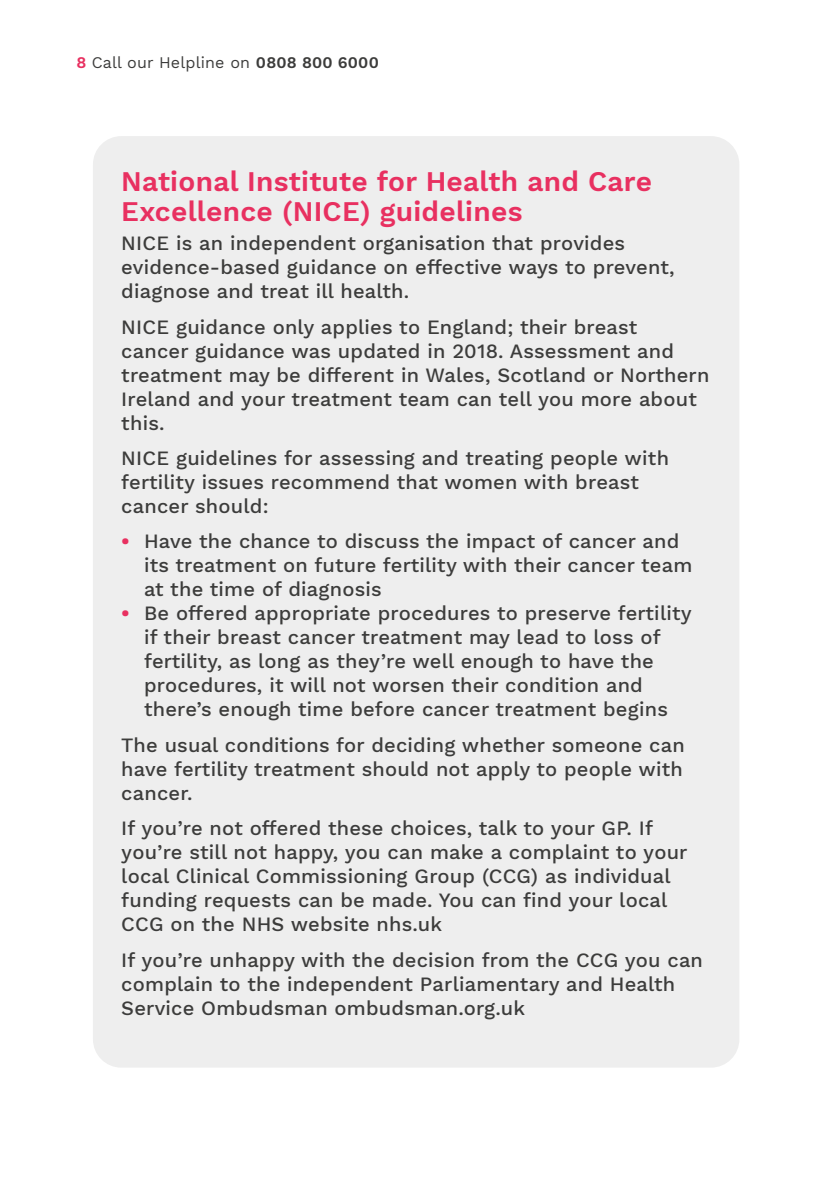
<style>
.page{position:relative;width:840px;height:1191px;background:#fff}
.page>*{position:absolute;margin:0;border:0;box-sizing:border-box;transform-origin:0 0}
.t1{font:600 28px/30px "Work Sans";letter-spacing:.01em;color:#e83060}
.t2{font:500 20px/24px "Work Sans";letter-spacing:.01em;color:#3c3c3b}
.t3{font:16px "Work Sans";letter-spacing:.01em;color:#3c3c3b}
.s1{font-weight:600;color:#e83060}
.s2{font-weight:600}
.s3{font-weight:700;color:#e83060}
</style>
<div class="page">
<div style="left:93px;top:136px;width:646px;height:931px;background:#eee;border-radius:28px"></div>
<p class="t3" style="left:76px;top:53px;width:304px"><span class="s1">8</span> Call our Helpline on <span class="s2">0808 800 6000</span></p>
<h1 class="t1" style="left:121px;top:167px;width:532px">National Institute for Health and Care<br>Excellence (NICE) guidelines</h1>
<p class="t2" style="left:121px;top:232px;width:554px">NICE is an independent organisation that provides evidence-based guidance on effective ways to prevent, diagnose and treat ill health.</p>
<p class="t2" style="left:121px;top:316px;width:589px">NICE guidance only applies to England; their breast cancer guidance was updated in 2018. Assessment and treatment may be different in Wales, Scotland or Northern Ireland and your treatment team can tell you more about this.</p>
<p class="t2" style="left:121px;top:447px;width:549px">NICE guidelines for assessing and treating people with fertility issues recommend that women with breast cancer should:</p>
<p class="t2" style="left:144px;top:530px;width:549px;text-indent:-23px"><span class="s3">•</span> Have the chance to discuss the impact of cancer and its treatment on future fertility with their cancer team at the time of diagnosis</p>
<p class="t2" style="left:144px;top:602px;width:549px;text-indent:-23px"><span class="s3">•</span> Be offered appropriate procedures to preserve fertility if their breast cancer treatment may lead to loss of fertility, as long as they’re well enough to have the procedures, it will not worsen their condition and there’s enough time before cancer treatment begins</p>
<p class="t2" style="left:121px;top:734px;width:564px;text-align:justify">The usual conditions for deciding whether someone can have fertility treatment should not apply to people with cancer.</p>
<p class="t2" style="left:121px;top:817px;width:567px">If you’re not offered these choices, talk to your GP. If you’re still not happy, you can make a complaint to your local Clinical Commissioning Group (CCG) as individual funding requests can be made. You can find your local CCG on the NHS website nhs.uk</p>
<p class="t2" style="left:121px;top:948px;width:583px">If you’re unhappy with the decision from the CCG you can complain to the independent Parliamentary and Health<br>Service Ombudsman ombudsman.org.uk</p>
</div>
